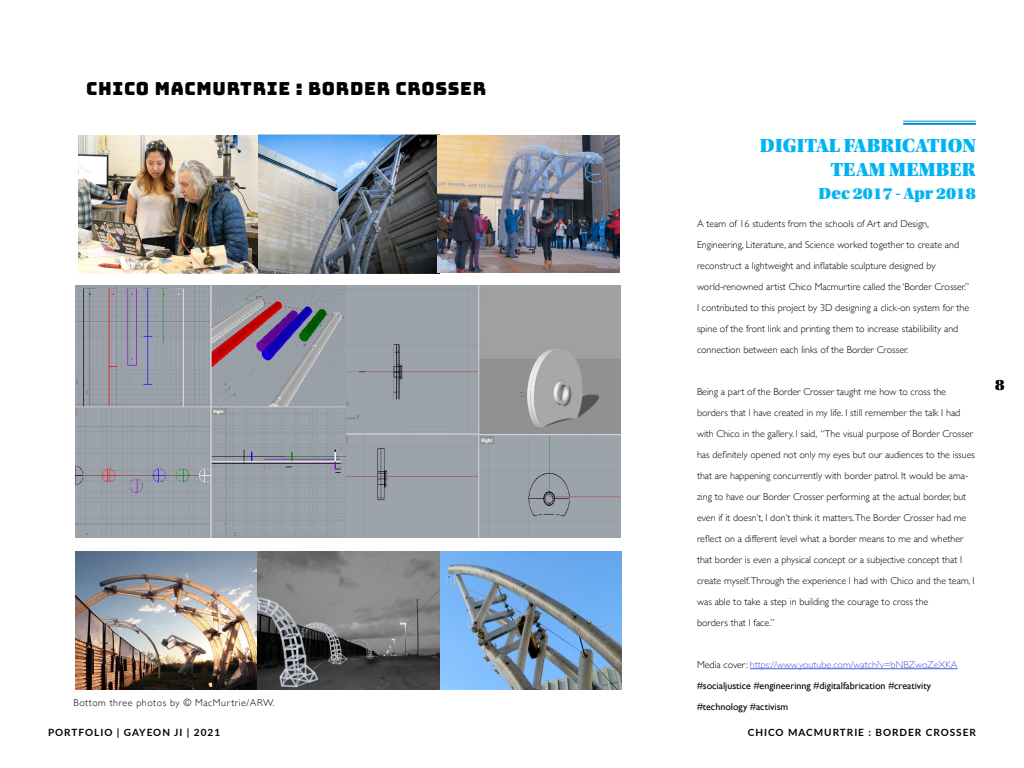
<style>
.page{position:relative;width:1024px;height:768px;background:#fff}
.page>*{position:absolute;margin:0;border:0;box-sizing:border-box;transform-origin:0 0}
.t1{font:20px/24px "Utopia Std Black Headline";letter-spacing:.01em;color:#00b4f4;text-align:right}
.t2{font:18px "Bungee";letter-spacing:.04em;color:#000}
.t3{font:17px "Utopia Std Black Headline";color:#00b4f4}
.t4{font:16px "Utopia Std Black Headline";color:#000}
.t5{font:300 10px/21px "Gill Sans";color:#000}
.t6{font:10px/21px "Gill Sans";color:#000}
.t7{font:700 10px "Lato";letter-spacing:.1em;color:#000}
.t8{font:300 10px "Gill Sans";letter-spacing:.05em;color:#000}
.s1{font-weight:300}
.s2{font-weight:300;color:#485cdb}
</style>
<div class="page">
<hr style="left:903px;top:121px;width:73px;height:1px;background:#008bd0">
<hr style="left:903px;top:123px;width:73px;height:2px;background:#008bd0">
<hr style="left:750px;top:669px;width:207px;height:1px;background:#485cdb">
<img style="left:78px;top:135px;width:361px;height:139px">
<img style="left:76px;top:285px;width:270px;height:253px">
<img style="left:346px;top:285px;width:274px;height:253px">
<img style="left:75px;top:551px;width:546px;height:139px">
<img style="left:437px;top:135px;width:183px;height:138px">
<h2 class="t2" style="left:86px;top:78px;width:402px">CHICO MACMURTRIE : BORDER CROSSER</h2>
<p class="t8" style="left:74px;top:695px;width:203px">Bottom three photos by © MacMurtrie/ARW.</p>
<p class="t7" style="left:48px;top:725px;width:174px">PORTFOLIO | GAYEON JI | 2021</p>
<h1 class="t1" style="left:760px;top:134px;width:217px">DIGITAL FABRICATION<br>TEAM MEMBER</h1>
<h3 class="t3" style="left:819px;top:185px;width:159px">Dec 2017 - Apr 2018</h3>
<p class="t5" style="left:697px;top:213px;width:274px">A team of 16 students from the schools of Art and Design, Engineering, Literature, and Science worked together to create and reconstruct a lightweight and inflatable sculpture designed by world-renowned artist Chico Macmurtire called the ‘Border Crosser.” I contributed to this project by 3D designing a click-on system for the spine of the front link and printing them to increase stabilibility and connection between each links of the Border Crosser.</p>
<p class="t5" style="left:697px;top:381px;width:280px">Being a part of the Border Crosser taught me how to cross the borders that I have created in my life. I still remember the talk I had with Chico in the gallery. I said, “The visual purpose of Border Crosser has definitely opened not only my eyes but our audiences to the issues that are happening concurrently with border patrol. It would be ama&shy;zing to have our Border Crosser performing at the actual border, but even if it doesn’t, I don’t think it matters.The Border Crosser had me reflect on a different level what a border means to me and whether that border is even a physical concept or a subjective concept that I create myself.Through the experience I had with Chico and the team, I was able to take a step in building the courage to cross the<br>borders that I face.”</p>
<p class="t6" style="left:697px;top:654px;width:262px"><span class="s1">Media cover:</span> <span class="s2">https://www.youtube.com/watch?v=bNBZwoZeXKA </span>#socialjustice #engineerinng #digitalfabrication #creativity #technology #activism</p>
<p class="t7" style="left:748px;top:725px;width:230px">CHICO MACMURTRI E : BORDER CROSSER</p>
<h3 class="t4" style="left:995px;top:376px;width:11px">8</h3>
</div>
